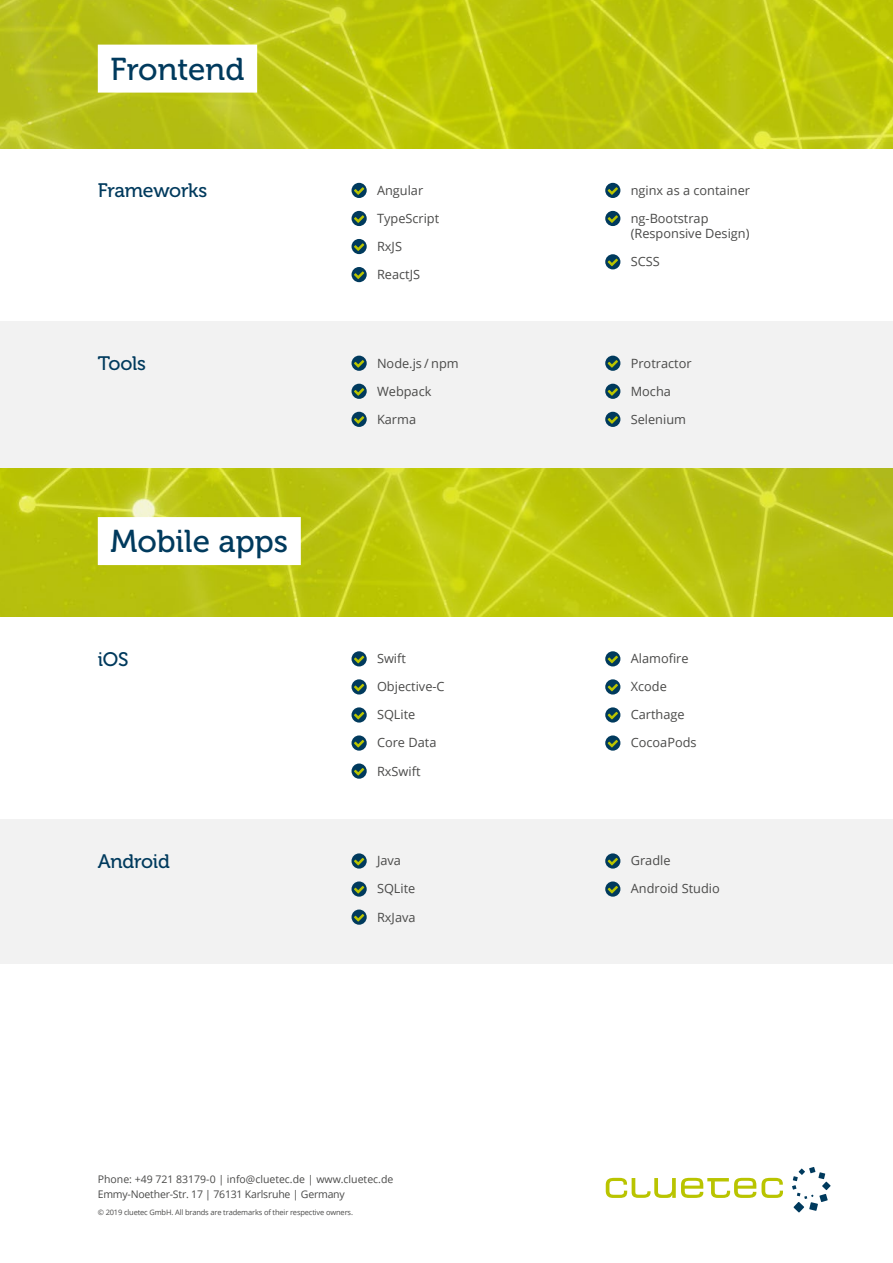
<style>
.page{position:relative;width:893px;height:1263px;background:#fff}
.page>*{position:absolute;margin:0;border:0;box-sizing:border-box;transform-origin:0 0}
.t1{font:31.5px "Museo 500";color:#003a5d}
.t2{font:19.5px "Museo 500";letter-spacing:-.01em;color:#003a5d}
.t3{font:12.75px/15.3px "Open Sans";color:#4a4a49}
.t4{font:10.5px/15px "Open Sans";letter-spacing:-.01em;color:#4a4a49}
.t5{font:7.5px "Open Sans";letter-spacing:-.02em;color:#4a4a49}
</style>
<div class="page">
<img style="left:0;top:0;width:893px;height:149px">
<div style="left:98px;top:45px;width:159px;height:48px;background:#fff"></div>
<svg style="left:351px;top:183px;width:16px;height:15px"></svg>
<svg style="left:351px;top:211px;width:16px;height:15px"></svg>
<svg style="left:351px;top:239px;width:16px;height:15px"></svg>
<svg style="left:351px;top:267px;width:16px;height:15px"></svg>
<svg style="left:605px;top:183px;width:15px;height:15px"></svg>
<svg style="left:605px;top:211px;width:15px;height:15px"></svg>
<svg style="left:605px;top:254px;width:15px;height:15px"></svg>
<div style="left:0;top:322px;width:893px;height:146px;background:#f2f2f2"></div>
<svg style="left:351px;top:356px;width:16px;height:15px"></svg>
<svg style="left:351px;top:384px;width:16px;height:15px"></svg>
<svg style="left:351px;top:412px;width:16px;height:15px"></svg>
<svg style="left:605px;top:356px;width:15px;height:15px"></svg>
<svg style="left:605px;top:384px;width:15px;height:15px"></svg>
<svg style="left:605px;top:412px;width:15px;height:15px"></svg>
<img style="left:0;top:468px;width:893px;height:149px">
<div style="left:98px;top:517px;width:203px;height:48px;background:#fff"></div>
<svg style="left:351px;top:651px;width:16px;height:15px"></svg>
<svg style="left:351px;top:679px;width:16px;height:15px"></svg>
<svg style="left:351px;top:707px;width:16px;height:16px"></svg>
<svg style="left:351px;top:735px;width:16px;height:16px"></svg>
<svg style="left:351px;top:763px;width:16px;height:16px"></svg>
<svg style="left:605px;top:651px;width:15px;height:15px"></svg>
<svg style="left:605px;top:679px;width:15px;height:15px"></svg>
<svg style="left:605px;top:707px;width:15px;height:16px"></svg>
<svg style="left:605px;top:735px;width:15px;height:16px"></svg>
<div style="left:0;top:819px;width:893px;height:145px;background:#f2f2f2"></div>
<svg style="left:351px;top:853px;width:16px;height:15px"></svg>
<svg style="left:351px;top:881px;width:16px;height:16px"></svg>
<svg style="left:351px;top:909px;width:16px;height:16px"></svg>
<svg style="left:605px;top:853px;width:15px;height:15px"></svg>
<svg style="left:605px;top:881px;width:15px;height:16px"></svg>
<svg style="left:606px;top:1178px;width:177px;height:20px"></svg>
<svg style="left:792px;top:1167px;width:36px;height:44px"></svg>
<h1 class="t1" style="left:111px;top:52px;width:135px">Frontend</h1>
<h2 class="t2" style="left:98px;top:180px;width:111px">Frameworks</h2>
<p class="t3" style="left:377px;top:182px;width:48px">Angular</p>
<p class="t3" style="left:377px;top:210px;width:64px">TypeScript</p>
<p class="t3" style="left:377px;top:238px;width:26px">RxJS</p>
<p class="t3" style="left:377px;top:266px;width:45px">ReactJS</p>
<h2 class="t2" style="left:98px;top:353px;width:50px">Tools</h2>
<p class="t3" style="left:377px;top:355px;width:83px">Node.js / npm</p>
<p class="t3" style="left:377px;top:383px;width:56px">Webpack</p>
<p class="t3" style="left:377px;top:411px;width:41px">Karma</p>
<h1 class="t1" style="left:111px;top:524px;width:179px">Mobile apps</h1>
<h2 class="t2" style="left:98px;top:648px;width:32px">iOS</h2>
<p class="t3" style="left:377px;top:651px;width:30px">Swift</p>
<p class="t3" style="left:377px;top:679px;width:69px">Objective-C</p>
<p class="t3" style="left:377px;top:707px;width:40px">SQLite</p>
<p class="t3" style="left:377px;top:735px;width:61px">Core Data</p>
<p class="t3" style="left:377px;top:763px;width:45px">RxSwift</p>
<h2 class="t2" style="left:98px;top:851px;width:74px">Android</h2>
<p class="t3" style="left:377px;top:853px;width:25px">Java</p>
<p class="t3" style="left:377px;top:881px;width:40px">SQLite</p>
<p class="t3" style="left:377px;top:909px;width:40px">RxJava</p>
<p class="t4" style="left:98px;top:1172px;width:297px">Phone: +49 721 83179-0 | info@cluetec.de | www.cluetec.de<br>Emmy-Noether-Str. 17 | 76131 Karlsruhe | Germany</p>
<p class="t5" style="left:98px;top:1207px;width:257px">© 2019 cluetec GmbH. All brands are trademarks of their respective owners.</p>
<p class="t3" style="left:631px;top:182px;width:121px">nginx as a container</p>
<p class="t3" style="left:631px;top:210px;width:120px">ng-Bootstrap (Responsive Design)</p>
<p class="t3" style="left:631px;top:254px;width:31px">SCSS</p>
<p class="t3" style="left:631px;top:355px;width:62px">Protractor</p>
<p class="t3" style="left:631px;top:383px;width:42px">Mocha</p>
<p class="t3" style="left:631px;top:411px;width:57px">Selenium</p>
<p class="t3" style="left:631px;top:651px;width:59px">Alamofire</p>
<p class="t3" style="left:631px;top:679px;width:38px">Xcode</p>
<p class="t3" style="left:631px;top:707px;width:55px">Carthage</p>
<p class="t3" style="left:631px;top:735px;width:67px">CocoaPods</p>
<p class="t3" style="left:631px;top:853px;width:41px">Gradle</p>
<p class="t3" style="left:631px;top:881px;width:91px">Android Studio</p>
</div>
